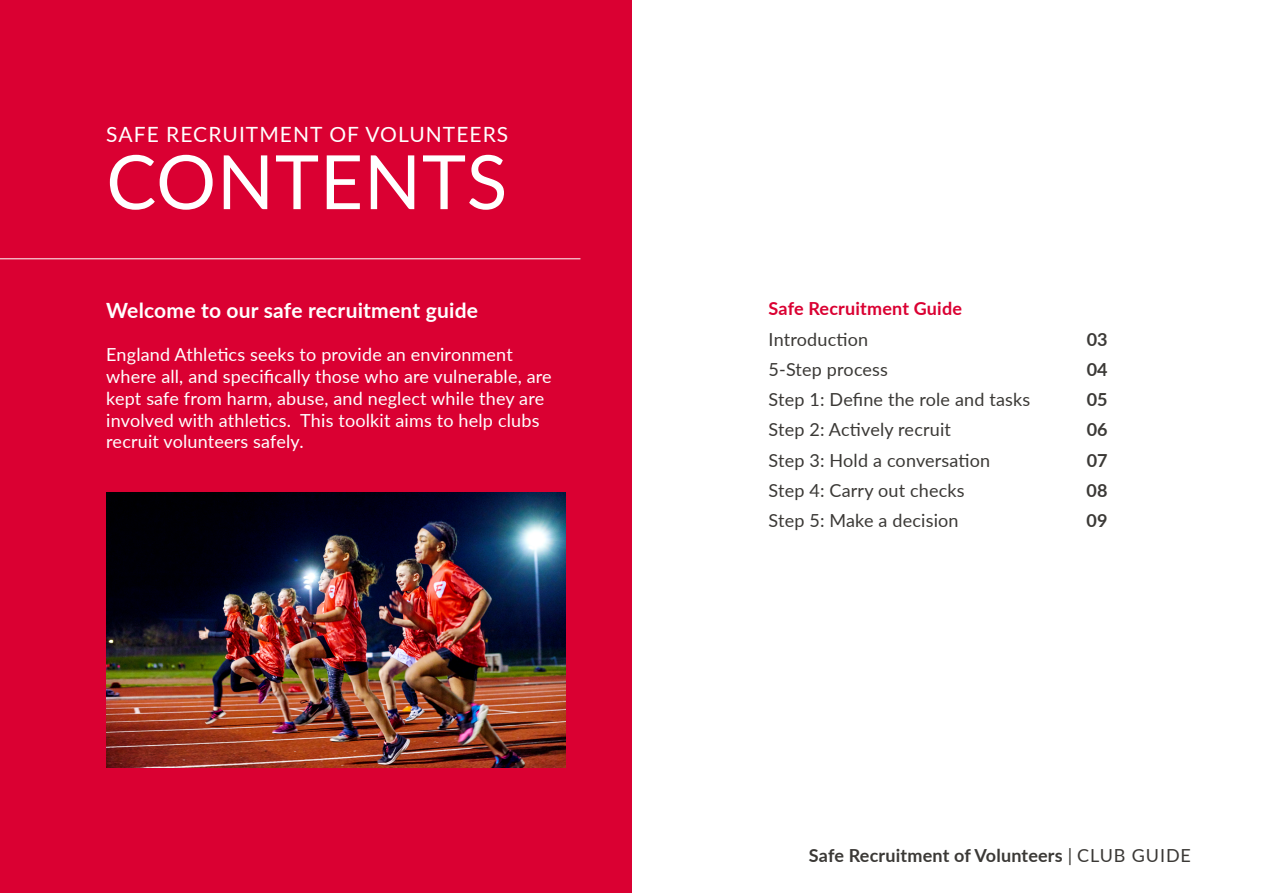
<style>
.page{position:relative;width:1263px;height:893px;background:#fff}
.page>*{position:absolute;margin:0;border:0;box-sizing:border-box;transform-origin:0 0}
.t1{font:75px "Lato";letter-spacing:.01em;color:#fff}
.t2{font:700 21px "Lato";letter-spacing:.01em;color:#fff}
.t3{font:21px "Lato";letter-spacing:.05em;color:#fff}
.t4{font:18px/21.8px "Lato";letter-spacing:.01em;color:#fff}
.t5{font:18px "Lato";letter-spacing:.01em;color:#3b3936}
.t6{font:700 18px "Lato";letter-spacing:.01em;color:#3b3936}
.t7{font:700 18px "Lato";letter-spacing:.01em;color:#da0032}
.s1{font-weight:400}
</style>
<div class="page">
<div style="left:0;top:0;width:631px;height:893px;background:#da0032"></div>
<hr style="left:0;top:259px;width:580px;height:1px;background:#fff">
<img style="left:106px;top:492px;width:460px;height:275px">
<p class="t3" style="left:106px;top:120px;width:403px">SAFE RECRUITMENT OF VOLUNTEERS</p>
<h1 class="t1" style="left:106px;top:128px;width:402px">CONTENTS</h1>
<h3 class="t2" style="left:106px;top:295px;width:373px">Welcome to our safe recruitment guide</h3>
<p class="t4" style="left:106px;top:343px;width:447px">England Athletics seeks to provide an environment where all, and specifically those who are vulnerable, are kept safe from harm, abuse, and neglect while they are involved with athletics. This toolkit aims to help clubs recruit volunteers safely.</p>
<p class="t7" style="left:769px;top:296px;width:195px">Safe Recruitment Guide</p>
<p class="t5" style="left:769px;top:326px;width:101px">Introduction</p>
<p class="t6" style="left:1087px;top:326px;width:23px">03</p>
<p class="t5" style="left:769px;top:356px;width:121px">5-Step process</p>
<p class="t6" style="left:1087px;top:356px;width:23px">04</p>
<p class="t5" style="left:769px;top:387px;width:263px">Step 1: Define the role and tasks</p>
<p class="t6" style="left:1087px;top:386px;width:23px">05</p>
<p class="t5" style="left:769px;top:417px;width:184px">Step 2: Actively recruit</p>
<p class="t6" style="left:1087px;top:417px;width:23px">06</p>
<p class="t5" style="left:769px;top:447px;width:223px">Step 3: Hold a conversation</p>
<p class="t6" style="left:1087px;top:447px;width:23px">07</p>
<p class="t5" style="left:769px;top:477px;width:198px">Step 4: Carry out checks</p>
<p class="t6" style="left:1087px;top:477px;width:23px">08</p>
<p class="t5" style="left:769px;top:508px;width:192px">Step 5: Make a decision</p>
<p class="t6" style="left:1087px;top:507px;width:23px">09</p>
<p class="t6" style="left:809px;top:842px;width:383px">Safe Recruitment of Volunteers <span class="s1">| CLUB GUIDE</span></p>
</div>
